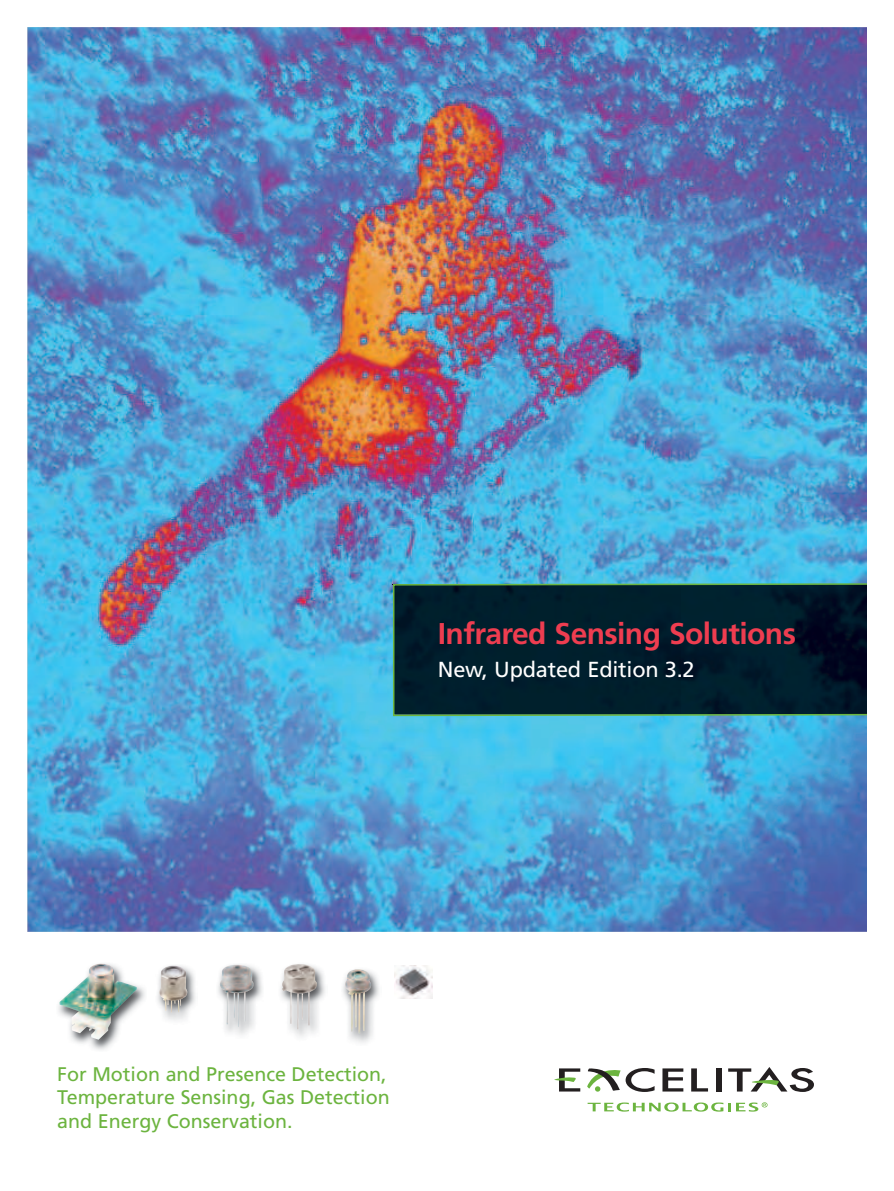
<style>
.page{position:relative;width:894px;height:1191px;background:#fff}
.page>*{position:absolute;margin:0;border:0;box-sizing:border-box;transform-origin:0 0}
.t1{font:700 30px "Frutiger LT Std";letter-spacing:-.02em;color:#ee3d50}
.t2{font:21.75px "Frutiger LT Std";letter-spacing:-.01em;color:#fff}
.t3{font:19.65px/23.1px "Frutiger LT Std";color:#6cb43f}
</style>
<div class="page">
<svg style="left:662px;top:1068px;width:21px;height:23px"></svg>
<svg style="left:691px;top:1068px;width:17px;height:23px"></svg>
<div style="left:715px;top:1068px;width:6px;height:23px;background:#231f20"></div>
<svg style="left:587px;top:1068px;width:67px;height:23px"></svg>
<svg style="left:554px;top:1068px;width:26px;height:23px"></svg>
<svg style="left:728px;top:1067px;width:85px;height:24px"></svg>
<svg style="left:587px;top:1102px;width:180px;height:9px"></svg>
<img style="left:58px;top:986px;width:87px;height:64px">
<img style="left:59px;top:963px;width:78px;height:76px">
<img style="left:157px;top:968px;width:39px;height:53px">
<img style="left:159px;top:965px;width:28px;height:47px">
<img style="left:218px;top:967px;width:45px;height:68px">
<img style="left:220px;top:964px;width:33px;height:62px">
<img style="left:280px;top:968px;width:45px;height:69px">
<img style="left:282px;top:964px;width:35px;height:65px">
<img style="left:342px;top:972px;width:37px;height:71px">
<img style="left:345px;top:969px;width:26px;height:64px">
<img style="left:27px;top:27px;width:839px;height:904px">
<svg style="left:392px;top:582px;width:474px;height:134px;background:#04232f"></svg>
<img style="left:394px;top:965px;width:38px;height:33px">
<h1 class="t1" style="left:438px;top:621px;width:359px">Infrared Sensing Solutions</h1>
<p class="t2" style="left:438px;top:660px;width:258px">New, Updated Edition 3.2</p>
<p class="t3" style="left:57px;top:1064px;width:334px">For Motion and Presence Detection,<br>Temperature Sensing, Gas Detection and Energy Conservation.</p>
</div>
